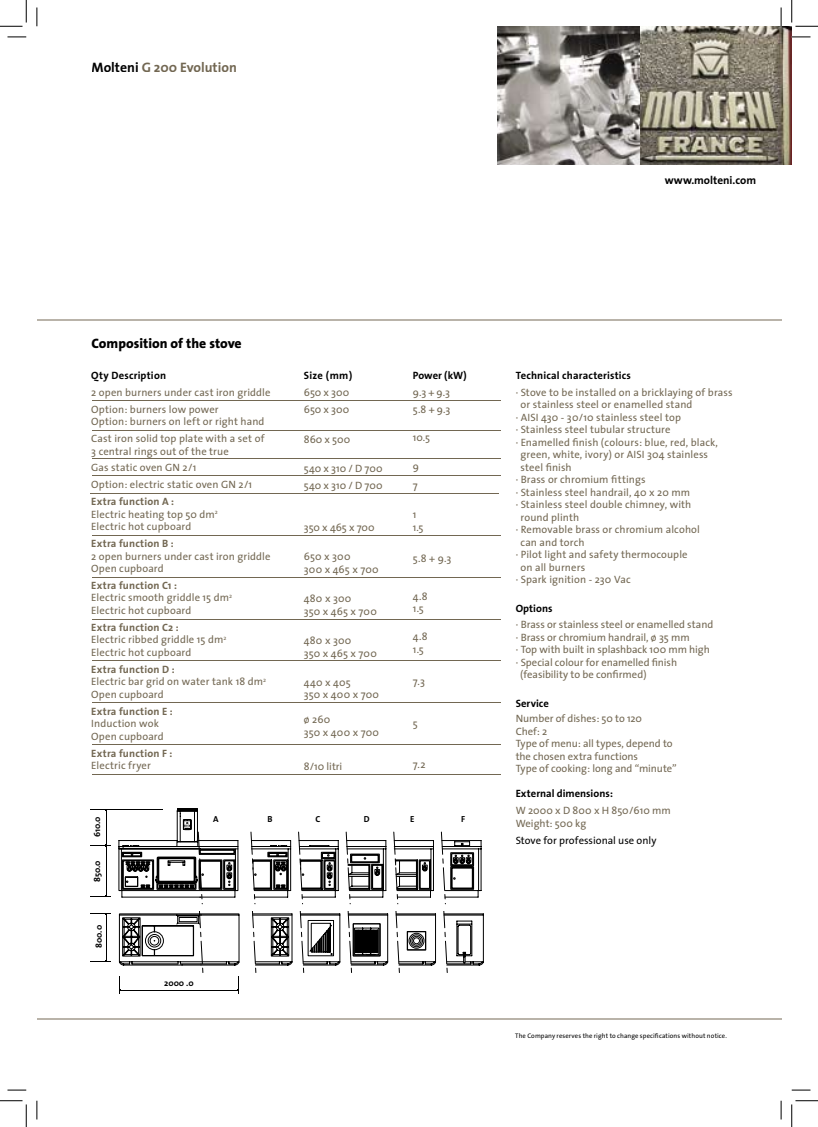
<style>
.page{position:relative;width:818px;height:1127px;background:#fff}
.page>*{position:absolute;margin:0;border:0;box-sizing:border-box;transform-origin:0 0}
.t1{font:800 13.75px "The Sans";color:#000}
.t2{font:700 13.75px "The Sans";color:#726752}
.t3{font:700 11.25px "The Sans";color:#000}
.t4{font:10.62px/12.5px "The Sans";letter-spacing:.01em;color:#726752}
.t5{font:700 10.62px "The Sans";letter-spacing:.01em;color:#000}
.t6{font:10.62px "The Sans";letter-spacing:-.01em;color:#726752}
.t7{font:700 10.62px "The Sans";letter-spacing:.015em;color:#726752}
.t8{font:10.62px "The Sans";color:#000}
.t9{font:700 8.75px "The Sans";color:#000}
.t10{font:6.62px "The Sans";letter-spacing:.015em;color:#000}
.t11{font:700 5.38px "Officina Sans";color:#000}
.s1{color:#000}
.s2{font-weight:700}
</style>
<div class="page">
<hr style="left:37px;top:1018px;width:744px;height:1px;background:#b9b3a9">
<hr style="left:92px;top:430px;width:409px;height:1px;background:#726752">
<hr style="left:92px;top:458px;width:409px;height:1px;background:#726752">
<hr style="left:90px;top:808px;width:72px;height:1px;background:#000">
<hr style="left:106px;top:809px;width:1px;height:35px;background:#000">
<hr style="left:106px;top:846px;width:1px;height:49px;background:#000">
<hr style="left:106px;top:914px;width:1px;height:46px;background:#000">
<svg style="left:90px;top:913px;width:20px;height:1px"></svg>
<hr style="left:119px;top:1015px;width:119px;height:1px;background:#000">
<hr style="left:112px;top:846px;width:1px;height:50px;background:#000">
<svg style="left:90px;top:895px;width:23px;height:2px"></svg>
<hr style="left:112px;top:809px;width:51px;height:1px;background:#000">
<hr style="left:112px;top:810px;width:1px;height:36px;background:#000">
<svg style="left:90px;top:843px;width:23px;height:4px"></svg>
<svg style="left:119px;top:808px;width:362px;height:96px"></svg>
<svg style="left:118px;top:911px;width:365px;height:82px"></svg>
<hr style="left:92px;top:475px;width:409px;height:1px;background:#726752">
<hr style="left:90px;top:493px;width:408px;height:1px;background:#726752">
<hr style="left:92px;top:660px;width:409px;height:1px;background:#726752">
<hr style="left:92px;top:744px;width:409px;height:1px;background:#726752">
<hr style="left:92px;top:400px;width:409px;height:1px;background:#726752">
<hr style="left:92px;top:535px;width:409px;height:1px;background:#726752">
<hr style="left:92px;top:577px;width:409px;height:1px;background:#726752">
<hr style="left:92px;top:618px;width:409px;height:1px;background:#726752">
<hr style="left:92px;top:702px;width:409px;height:1px;background:#726752">
<hr style="left:92px;top:774px;width:409px;height:1px;background:#726752">
<hr style="left:37px;top:320px;width:744px;height:1px;background:#b9b3a9">
<img style="left:498px;top:26px;width:294px;height:139px">
<svg style="left:7px;top:36px;width:19px;height:2px"></svg>
<svg style="left:792px;top:36px;width:18px;height:2px"></svg>
<svg style="left:7px;top:1089px;width:19px;height:1px"></svg>
<svg style="left:792px;top:1089px;width:18px;height:1px"></svg>
<svg style="left:36px;top:8px;width:2px;height:18px"></svg>
<svg style="left:36px;top:1100px;width:2px;height:19px"></svg>
<svg style="left:780px;top:8px;width:2px;height:18px"></svg>
<svg style="left:780px;top:1100px;width:2px;height:19px"></svg>
<svg style="left:0;top:0;width:27px;height:27px"></svg>
<svg style="left:0;top:1100px;width:27px;height:26px"></svg>
<svg style="left:791px;top:0;width:27px;height:27px"></svg>
<svg style="left:791px;top:1100px;width:27px;height:26px"></svg>
<p class="t2" style="left:92px;top:55px;width:147px"><span class="s1">Molteni</span> G 200 Evolution</p>
<p class="t3" style="left:665px;top:171px;width:93px">www.molteni.com</p>
<p class="t1" style="left:92px;top:332px;width:152px">Composition of the stove</p>
<p class="t5" style="left:91px;top:366px;width:76px">Qty Description</p>
<p class="t4" style="left:91px;top:383px;width:181px;line-height:16.9px">2 open burners under cast iron griddle<br>Option: burners low power</p>
<p class="t4" style="left:91px;top:412px;width:175px;line-height:16.9px">Option: burners on left or right hand<br>Cast iron solid top plate with a set of</p>
<p class="t4" style="left:91px;top:442px;width:162px;line-height:16.9px">3 central rings out of the true<br>Gas static oven GN 2/1<br>Option: electric static oven GN 2/1</p>
<p class="t4" style="left:91px;top:495px;width:128px"><span class="s2">Extra function A :<br></span>Electric heating top 50 dm<sup>2<br></sup>Electric hot cupboard</p>
<p class="t7" style="left:91px;top:534px;width:84px">Extra function B :</p>
<p class="t4" style="left:91px;top:549px;width:181px">2 open burners under cast iron griddle<br>Open cupboard</p>
<p class="t4" style="left:91px;top:578px;width:142px"><span class="s2">Extra function C1 :<br></span>Electric smooth griddle 15 dm<sup>2<br></sup>Electric hot cupboard</p>
<p class="t4" style="left:91px;top:620px;width:136px"><span class="s2">Extra function C2 :<br></span>Electric ribbed griddle 15 dm<sup>2<br></sup>Electric hot cupboard</p>
<p class="t4" style="left:91px;top:662px;width:176px"><span class="s2">Extra function D :<br></span>Electric bar grid on water tank 18 dm<sup>2<br></sup>Open cupboard</p>
<p class="t7" style="left:91px;top:702px;width:83px">Extra function E :</p>
<p class="t4" style="left:91px;top:716px;width:74px">Induction wok<br>Open cupboard</p>
<p class="t7" style="left:91px;top:744px;width:83px">Extra function F :</p>
<p class="t4" style="left:91px;top:758px;width:61px">Electric fryer</p>
<p class="t5" style="left:304px;top:366px;width:50px">Size (mm)</p>
<p class="t4" style="left:304px;top:383px;width:47px;line-height:16.9px">650 x 300<br>650 x 300</p>
<p class="t4" style="left:304px;top:432px;width:48px">860 x 500</p>
<p class="t4" style="left:304px;top:459px;width:80px;line-height:16.9px">540 x 310 / D 700<br>540 x 310 / D 700</p>
<p class="t4" style="left:304px;top:520px;width:72px">350 x 465 x 700</p>
<p class="t4" style="left:304px;top:550px;width:76px">650 x 300<br>300 x 465 x 700</p>
<p class="t4" style="left:304px;top:591px;width:74px">480 x 300<br>350 x 465 x 700</p>
<p class="t4" style="left:304px;top:633px;width:74px">480 x 300<br>350 x 465 x 700</p>
<p class="t4" style="left:304px;top:675px;width:77px">440 x 405<br>350 x 400 x 700</p>
<p class="t4" style="left:304px;top:713px;width:77px">ø 260<br>350 x 400 x 700</p>
<p class="t4" style="left:304px;top:759px;width:40px">8/10 litri</p>
<p class="t5" style="left:413px;top:366px;width:55px">Power (kW)</p>
<p class="t4" style="left:413px;top:383px;width:39px;line-height:16.9px">9.3 + 9.3<br>5.8 + 9.3</p>
<p class="t4" style="left:413px;top:431px;width:19px">10.5</p>
<p class="t4" style="left:413px;top:456px;width:8px;line-height:18.8px">9<br>7</p>
<p class="t4" style="left:413px;top:508px;width:12px">1<br>1.5</p>
<p class="t4" style="left:413px;top:551px;width:40px">5.8 + 9.3</p>
<p class="t4" style="left:413px;top:589px;width:16px">4.8<br>1.5</p>
<p class="t4" style="left:413px;top:630px;width:16px">4.8<br>1.5</p>
<p class="t4" style="left:413px;top:674px;width:14px">7.3</p>
<p class="t4" style="left:413px;top:716px;width:6px">5</p>
<p class="t4" style="left:413px;top:758px;width:14px">7.2</p>
<p class="t9" style="left:90px;top:837px;width:22px;rotate:-90deg">610.0</p>
<p class="t9" style="left:90px;top:881px;width:23px;rotate:-90deg">850.0</p>
<p class="t9" style="left:91px;top:947px;width:24px;rotate:-90deg">800.0</p>
<p class="t9" style="left:213px;top:811px;width:7px">A</p>
<p class="t9" style="left:267px;top:811px;width:7px">B</p>
<p class="t9" style="left:316px;top:811px;width:6px">C</p>
<p class="t9" style="left:364px;top:811px;width:7px">D</p>
<p class="t9" style="left:410px;top:811px;width:6px">E</p>
<p class="t9" style="left:461px;top:811px;width:6px">F</p>
<p class="t11" style="left:214px;top:819px;width:5px">A</p>
<p class="t11" style="left:267px;top:819px;width:4px">B</p>
<p class="t11" style="left:316px;top:819px;width:5px">C</p>
<p class="t11" style="left:364px;top:819px;width:5px">D</p>
<p class="t11" style="left:410px;top:819px;width:4px">E</p>
<p class="t11" style="left:171px;top:979px;width:16px">2000.0</p>
<p class="t9" style="left:164px;top:975px;width:31px">2000 .0</p>
<p class="t5" style="left:516px;top:366px;width:117px">Technical characteristics</p>
<p class="t4" style="left:516px;top:385px;width:218px">· Stove to be installed on a bricklaying of brass</p>
<p class="t4" style="left:520px;top:398px;width:173px">or stainless steel or enamelled stand</p>
<p class="t4" style="left:516px;top:410px;width:167px">· AISI 430 - 30/10 stainless steel top</p>
<p class="t4" style="left:516px;top:423px;width:156px">· Stainless steel tubular structure</p>
<p class="t4" style="left:516px;top:435px;width:204px">· Enamelled finish (colours: blue, red, black,</p>
<p class="t4" style="left:520px;top:448px;width:189px">green, white, ivory) or AISI 304 stainless</p>
<p class="t4" style="left:520px;top:460px;width:53px">steel finish</p>
<p class="t4" style="left:516px;top:473px;width:131px">· Brass or chromium fittings</p>
<p class="t4" style="left:516px;top:485px;width:176px">· Stainless steel handrail, 40 x 20 mm</p>
<p class="t4" style="left:516px;top:498px;width:177px">· Stainless steel double chimney, with</p>
<p class="t4" style="left:520px;top:510px;width:60px">round plinth</p>
<p class="t4" style="left:516px;top:523px;width:186px">· Removable brass or chromium alcohol</p>
<p class="t4" style="left:520px;top:535px;width:66px">can and torch</p>
<p class="t4" style="left:516px;top:548px;width:173px">· Pilot light and safety thermocouple</p>
<p class="t4" style="left:520px;top:560px;width:66px">on all burners</p>
<p class="t4" style="left:516px;top:573px;width:117px">· Spark ignition - 230 Vac</p>
<p class="t5" style="left:516px;top:599px;width:38px">Options</p>
<p class="t4" style="left:516px;top:618px;width:199px">· Brass or stainless steel or enamelled stand</p>
<p class="t6" style="left:516px;top:628px;width:176px">· Brass or chromium handrail, ø 35 mm</p>
<p class="t6" style="left:516px;top:640px;width:196px">· Top with built in splashback 100 mm high</p>
<p class="t4" style="left:516px;top:655px;width:163px">· Special colour for enamelled finish</p>
<p class="t4" style="left:520px;top:668px;width:128px">(feasibility to be confirmed)</p>
<p class="t5" style="left:516px;top:694px;width:35px">Service</p>
<p class="t4" style="left:516px;top:711px;width:163px">Number of dishes: 50 to 120<br>Chef: 2<br>Type of menu: all types, depend to the chosen extra functions<br>Type of cooking: long and “minute”</p>
<p class="t5" style="left:516px;top:784px;width:99px">External dimensions:</p>
<p class="t4" style="left:516px;top:803px;width:157px">W 2000 x D 800 x H 850/610 mm<br>Weight: 500 kg</p>
<p class="t8" style="left:516px;top:830px;width:142px">Stove for professional use only</p>
<p class="t10" style="left:515px;top:1029px;width:213px">The Company reserves the right to change specifications without notice.</p>
</div>
